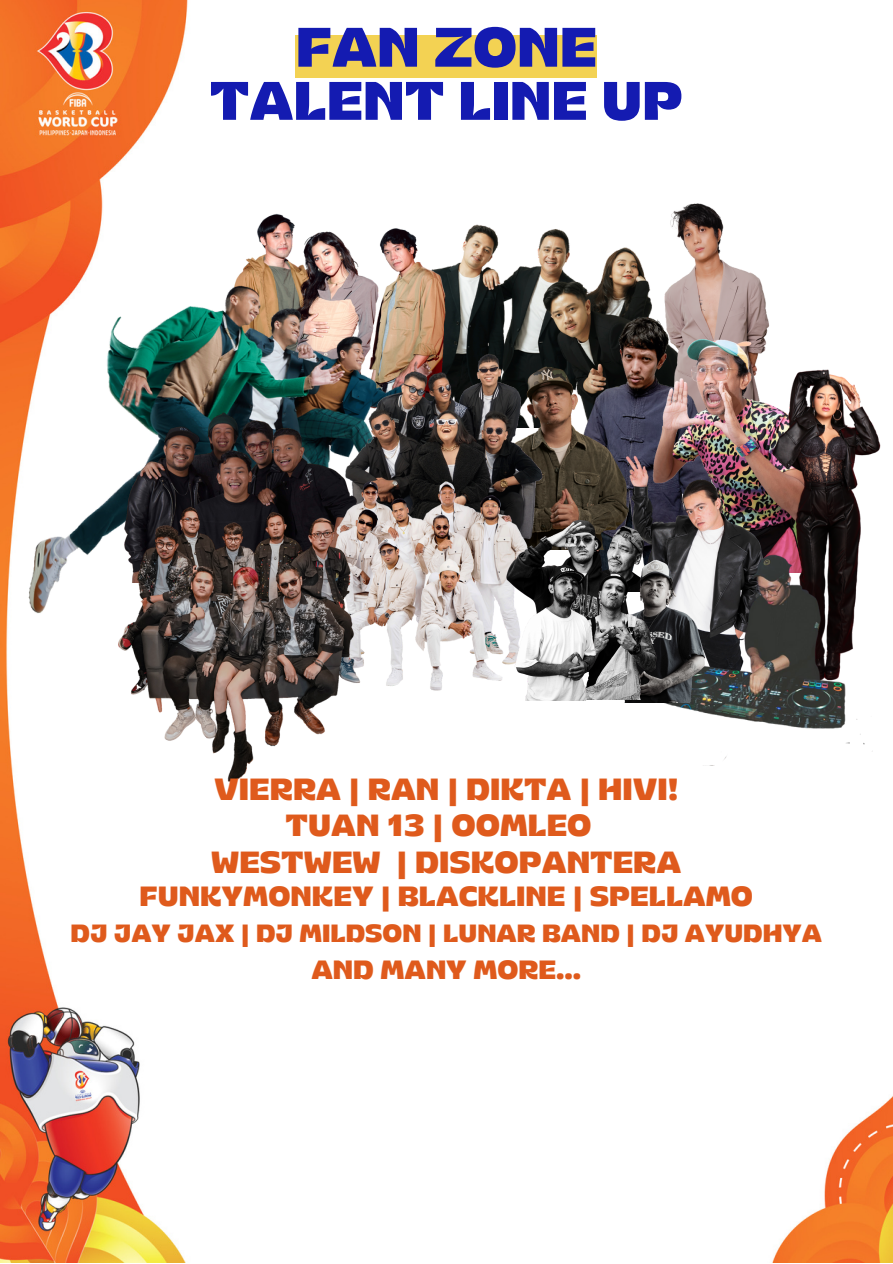
<style>
.page{position:relative;width:893px;height:1264px;background:#fff}
.page>*{position:absolute;margin:0;border:0;box-sizing:border-box;transform-origin:0 0}
.t1{font:700 55.5px "FBWC23 Heart";color:#141bb1}
.t2{font:700 54px "FBWC23 Heart";color:#141bb1}
.t3{font:700 30.6px "FBWC23 Heart";color:#df5a1c}
.t4{font:700 27.75px "FBWC23 Heart";color:#df5a1c}
.t5{font:700 26.4px "FBWC23 Heart";color:#df5a1c}
.t6{font:700 24.9px "FBWC23 Heart";color:#df5a1c}
</style>
<div class="page">
<img style="left:0;top:0;width:892px;height:1262px">
<div style="left:296px;top:35px;width:301px;height:42px;background:#f3d253"></div>
<img style="left:457px;top:197px;width:127px;height:140px">
<img style="left:220px;top:193px;width:237px;height:144px">
<img style="left:584px;top:183px;width:256px;height:101px">
<img style="left:7px;top:241px;width:433px;height:396px">
<img style="left:541px;top:284px;width:150px;height:112px">
<img style="left:643px;top:304px;width:48px;height:92px">
<img style="left:469px;top:303px;width:173px;height:191px">
<img style="left:343px;top:337px;width:206px;height:157px">
<img style="left:113px;top:391px;width:287px;height:46px">
<img style="left:327px;top:418px;width:204px;height:290px">
<img style="left:113px;top:437px;width:251px;height:357px">
<img style="left:617px;top:396px;width:74px;height:163px">
<img style="left:691px;top:276px;width:201px;height:412px">
<img style="left:660px;top:439px;width:217px;height:326px">
<img style="left:642px;top:526px;width:8px;height:33px">
<img style="left:610px;top:559px;width:95px;height:143px">
<img style="left:506px;top:494px;width:136px;height:69px">
<img style="left:623px;top:563px;width:45px;height:136px">
<img style="left:498px;top:543px;width:125px;height:157px">
<p class="t1" style="left:296px;top:27px;width:303px">FAN ZONE</p>
<p class="t2" style="left:209px;top:81px;width:475px">TALENT LINE UP</p>
<p class="t3" style="left:214px;top:778px;width:466px">VIERRA | RAN | DIKTA | HIVI!</p>
<p class="t3" style="left:285px;top:814px;width:307px">TUAN 13 | OOMLEO</p>
<p class="t3" style="left:211px;top:850px;width:471px">WESTWEW | DISKOPANTERA</p>
<p class="t4" style="left:140px;top:886px;width:615px">FUNKYMONKEY | BLACKLINE | SPELLAMO</p>
<p class="t6" style="left:71px;top:924px;width:752px">DJ JAY JAX | DJ MILDSON | LUNAR BAND | DJ AYUDHYA</p>
<p class="t5" style="left:311px;top:960px;width:271px">AND MANY MORE...</p>
</div>
